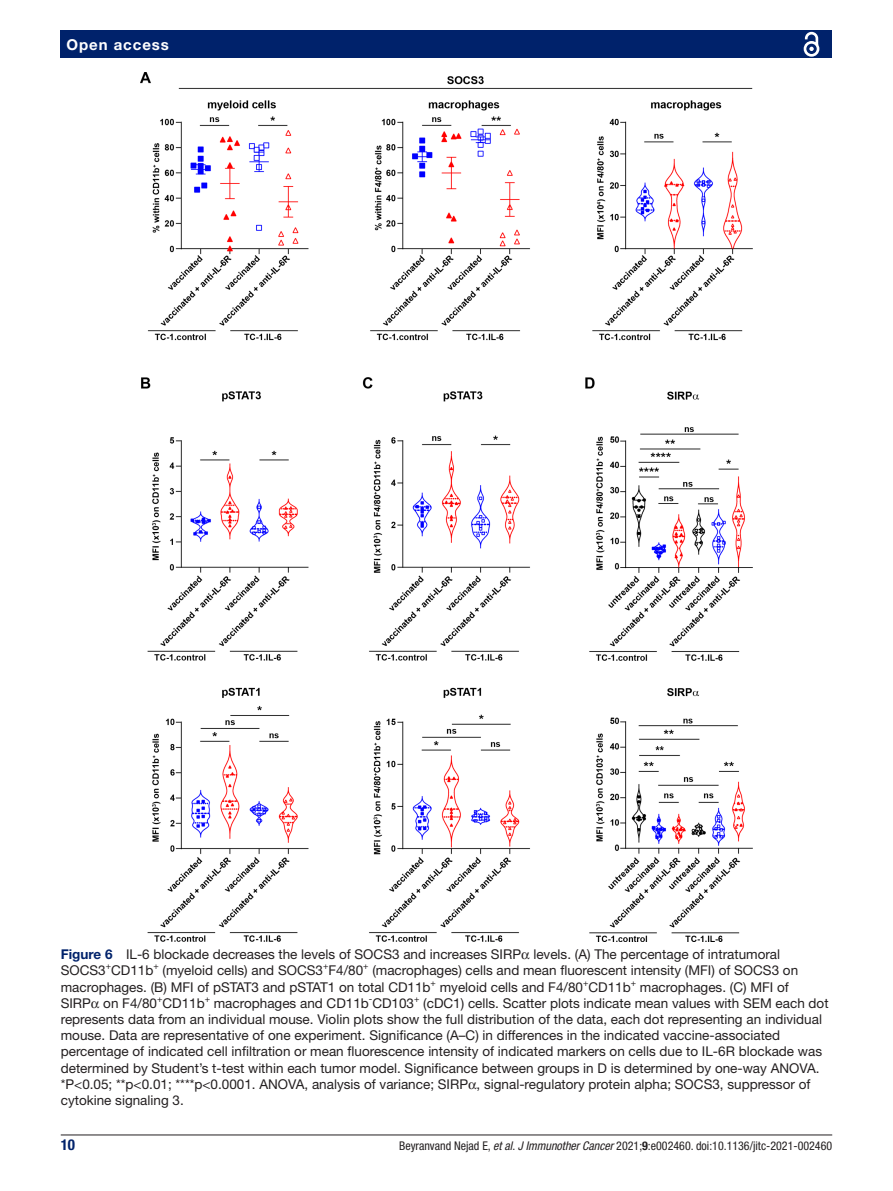
<style>
.page{position:relative;width:893px;height:1191px;background:#fff}
.page>*{position:absolute;margin:0;border:0;box-sizing:border-box;transform-origin:0 0}
.t1{font:700 15px "Helvetica Neue LT Std";letter-spacing:.065em;color:#fff}
.t2{font:700 condensed 15px "Helvetica Neue LT Std";color:#00226b}
.t3{font:13.5px/16.2px "Helvetica Neue LT Std";color:#231f20}
.t4{font:condensed 12px "Helvetica Neue LT Std";color:#231f20}
.t5{font:9px "Helvetica Neue LT Std";color:#231f20}
.s1{font-weight:700;color:#00226b}
.s2{font-style:italic}
.s3{font-weight:700}
</style>
<div class="page">
<hr style="left:61px;top:1134px;width:771px;height:1px;background:#231f20">
<div style="left:61px;top:31px;width:771px;height:27px;background:#00226b"></div>
<svg style="left:803px;top:31px;width:17px;height:26px"></svg>
<img style="left:141px;top:73px;width:611px;height:868px">
<p class="t1" style="left:66px;top:35px;width:104px">Open access</p>
<p class="t3" style="left:61px;top:946px;width:721px"><span class="s1">Figure 6</span> IL-6 blockade decreases the levels of SOCS3 and increases SIRP levels. (A) The percentage of intratumoral<br>SOCS3 CD11b</p>
<p class="t5" style="left:323px;top:960px;width:7px">+</p>
<p class="t5" style="left:363px;top:960px;width:7px">+</p>
<p class="t3" style="left:61px;top:962px;width:739px;text-indent:312px">(macrophages) cells and mean fluorescent intensity (MFI) of SOCS3 on macrophages. (B) MFI of pSTAT3 and pSTAT1 on total CD11b</p>
<p class="t5" style="left:106px;top:960px;width:7px">+</p>
<p class="t5" style="left:153px;top:960px;width:7px">+</p>
<p class="t3" style="left:163px;top:962px;width:202px">(myeloid cells) and SOCS3 F4/80</p>
<p class="t5" style="left:583px;top:977px;width:7px">+</p>
<p class="t5" style="left:631px;top:977px;width:7px">+</p>
<p class="t3" style="left:61px;top:978px;width:769px;text-indent:579px">macrophages. (C) MFI of<br>SIRP on F4/80<sup>+</sup>CD11b<sup>+</sup> macrophages and CD11b<sup>-</sup>CD103<sup>+</sup> (cDC1) cells. Scatter plots indicate mean values with SEM each dot represents data from an individual mouse. Violin plots show the full distribution of the data, each dot representing an individual mouse. Data are representative of one experiment. Significance (A–C) in differences in the indicated vaccine-associated percentage of indicated cell infiltration or mean fluorescence intensity of indicated markers on cells due to IL-6R blockade was determined by Student’s t-test within each tumor model. Significance between groups in D is determined by one-way ANOVA. *P&lt;0.05; **p&lt;0.01; ****p&lt;0.0001. ANOVA, analysis of variance; SIRP , signal-regulatory protein alpha; SOCS3, suppressor of cytokine signaling 3.</p>
<p class="t5" style="left:431px;top:977px;width:7px">+</p>
<p class="t3" style="left:440px;top:978px;width:192px">myeloid cells and F4/80 CD11b</p>
<p class="t2" style="left:61px;top:1135px;width:16px">10</p>
<p class="t4" style="left:399px;top:1138px;width:435px">Beyranvand Nejad E, <span class="s2">et al</span>. <span class="s2">J Immunother Cancer</span> 2021;<span class="s3">9</span>:e002460. doi:10.1136/jitc-2021-002460</p>
</div>
